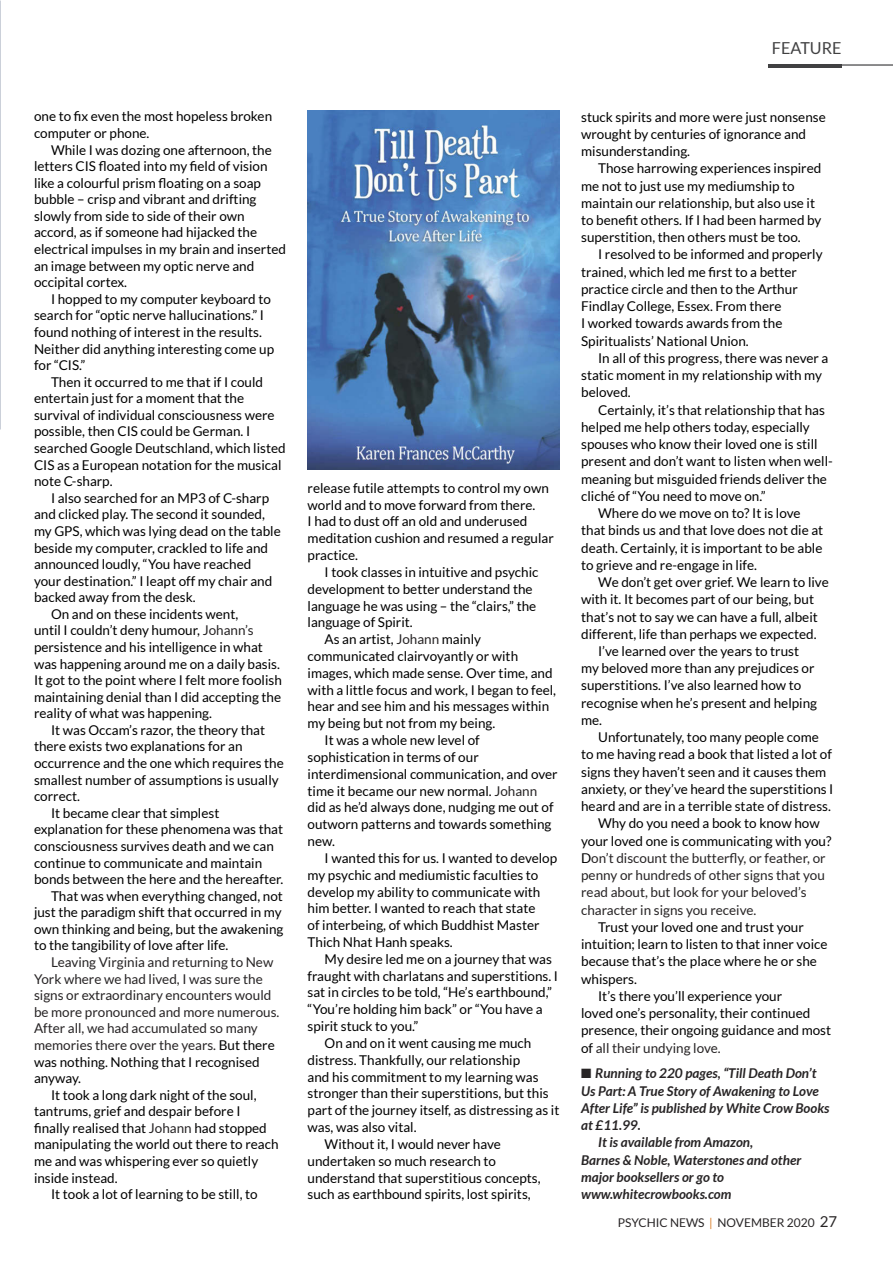
<style>
.page{position:relative;width:893px;height:1263px;background:#fff}
.page>*{position:absolute;margin:0;border:0;box-sizing:border-box;transform-origin:0 0}
.t1{font:16.5px "Lato";color:#414142}
.Normal__Web{font:13.5px/16.6px "Lato";color:#000}
.Normal__Web-2{font:13.5px/16.6px "Lato";color:#272425}
.t2{font:italic 700 13.5px/17.2px "Lato";color:#272425}
.t3{font:12px "Lato";color:#272425}
.s1{color:#272425}
.s2{color:#000}
.s3{color:#db812e}
.s4{font-size:15px}
</style>
<div class="page">
<hr style="left:768px;top:64px;width:125px;height:2px;background:#414142">
<hr style="left:768px;top:64px;width:74px;height:4px;background:#414142">
<img style="left:0;top:74px;width:1px;height:356px">
<img style="left:308px;top:111px;width:252px;height:358px">
<p class="t1" style="left:772px;top:39px;width:71px">FEATURE</p>
<p class="Normal__Web" style="left:34px;top:108px;width:240px">one to fix even the most hopeless broken computer or phone.</p>
<p class="Normal__Web" style="left:34px;top:141px;width:253px;text-indent:17px">While I was dozing one afternoon, the letters CIS floated into my field of vision like a colourful prism floating on a soap bubble – crisp and vibrant and drifting slowly from side to side of their own accord, as if someone had hijacked the electrical impulses in my brain and inserted an image between my optic nerve and occipital cortex.</p>
<p class="Normal__Web" style="left:34px;top:290px;width:242px;text-indent:17px">I hopped to my computer keyboard to search for “optic nerve hallucinations.” I found nothing of interest in the results.<br>Neither did anything interesting come up for “CIS.”</p>
<p class="Normal__Web" style="left:34px;top:373px;width:253px;text-indent:17px">Then it occurred to me that if I could entertain just for a moment that the survival of individual consciousness were possible, then CIS could be German. I searched Google Deutschland, which listed CIS as a European notation for the musical note C-sharp.</p>
<p class="Normal__Web" style="left:34px;top:489px;width:248px;text-indent:17px">I also searched for an MP3 of C-sharp and clicked play. The second it sounded, my GPS, which was lying dead on the table beside my computer, crackled to life and announced loudly, “You have reached your destination.” I leapt off my chair and backed away from the desk.</p>
<p class="Normal__Web" style="left:34px;top:605px;width:249px;text-indent:17px">On and on these incidents went,<br>until I couldn’t deny humour, <span class="s1">Johann’s </span>persistence and his intelligence in what was happening around me on a daily basis.<br>It got to the point where I felt more foolish maintaining denial than I did accepting the reality of what was happening.</p>
<p class="Normal__Web" style="left:34px;top:722px;width:251px;text-indent:17px">It was Occam’s razor, the theory that there exists two explanations for an occurrence and the one which requires the smallest number of assumptions is usually correct.</p>
<p class="Normal__Web" style="left:34px;top:804px;width:251px;text-indent:17px">It became clear that simplest explanation for these phenomena was that consciousness survives death and we can continue to communicate and maintain bonds between the here and the hereafter.</p>
<p class="Normal__Web" style="left:34px;top:887px;width:251px;text-indent:17px">That was when everything changed, not just the paradigm shift that occurred in my own thinking and being, but the awakening to the tangibility of love after life.</p>
<p class="Normal__Web-2" style="left:34px;top:954px;width:247px;text-indent:17px">Leaving Virginia and returning to New York where we had lived, I was sure the signs or extraordinary encounters would be more pronounced and more numerous.<br>After all, we had accumulated so many memories there over the years. <span class="s2">But there was nothing. Nothing that I recognised anyway.</span></p>
<p class="Normal__Web" style="left:34px;top:1086px;width:246px;text-indent:17px">It took a long dark night of the soul, tantrums, grief and despair before I finally realised that <span class="s1">Johann</span> had stopped manipulating the world out there to reach me and was whispering ever so quietly inside instead.</p>
<p class="Normal__Web" style="left:51px;top:1186px;width:208px">It took a lot of learning to be still, to</p>
<p class="Normal__Web" style="left:308px;top:479px;width:248px">release futile attempts to control my own world and to move forward from there.<br>I had to dust off an old and underused meditation cushion and resumed a regular practice.</p>
<p class="Normal__Web" style="left:308px;top:563px;width:232px;text-indent:17px">I took classes in intuitive and psychic development to better understand the language he was using – the “clairs,” the language of Spirit.</p>
<p class="Normal__Web" style="left:308px;top:631px;width:250px;text-indent:17px">As an artist, <span class="s1">Johann</span> mainly communicated clairvoyantly or with images, which made sense. Over time, and with a little focus and work, I began to feel, hear and see him and his messages within my being but not from my being.</p>
<p class="Normal__Web" style="left:308px;top:732px;width:252px;text-indent:17px">It was a whole new level of sophistication in terms of our interdimensional communication, and over time it became our new normal. <span class="s1">Johann </span>did as he’d always done, nudging me out of outworn patterns and towards something new.</p>
<p class="Normal__Web" style="left:308px;top:849px;width:251px;text-indent:17px">I wanted this for us. I wanted to develop my psychic and mediumistic faculties to develop my ability to communicate with him better. I wanted to reach that state<br>of interbeing, of which Buddhist Master Thich Nhat Hanh speaks.</p>
<p class="Normal__Web" style="left:308px;top:950px;width:252px;text-indent:17px">My desire led me on a journey that was fraught with charlatans and superstitions. I sat in circles to be told, “He’s earthbound,” “You’re holding him back” or “You have a spirit stuck to you.”</p>
<p class="Normal__Web" style="left:308px;top:1034px;width:253px;text-indent:17px">On and on it went causing me much distress. Thankfully, our relationship<br>and his commitment to my learning was stronger than their superstitions, but this part of the journey itself, as distressing as it was, was also vital.</p>
<p class="Normal__Web" style="left:308px;top:1135px;width:235px;text-indent:17px">Without it, I would never have undertaken so much research to understand that superstitious concepts, such as earthbound spirits, lost spirits,</p>
<p class="Normal__Web" style="left:581px;top:108px;width:246px;line-height:17.2px">stuck spirits and more were just nonsense wrought by centuries of ignorance and misunderstanding.</p>
<p class="Normal__Web" style="left:581px;top:160px;width:242px;line-height:17.2px;text-indent:17px">Those harrowing experiences inspired me not to just use my mediumship to maintain our relationship, but also use it to benefit others. If I had been harmed by superstition, then others must be too.</p>
<p class="Normal__Web" style="left:581px;top:246px;width:243px;line-height:17.2px;text-indent:17px">I resolved to be informed and properly trained, which led me first to a better practice circle and then to the Arthur Findlay College, Essex. From there<br>I worked towards awards from the Spiritualists’ National Union.</p>
<p class="Normal__Web" style="left:581px;top:349px;width:249px;line-height:17.2px;text-indent:17px">In all of this progress, there was never a static moment in my relationship with my beloved.</p>
<p class="Normal__Web" style="left:581px;top:401px;width:253px;line-height:17.2px;text-indent:17px">Certainly, it’s that relationship that has helped me help others today, especially spouses who know their loved one is still present and don’t want to listen when well&shy;meaning but misguided friends deliver the cliché of “You need to move on.”</p>
<p class="Normal__Web" style="left:581px;top:504px;width:244px;line-height:17.2px;text-indent:17px">Where do we move on to? It is love that binds us and that love does not die at death. Certainly, it is important to be able to grieve and re-engage in life.</p>
<p class="Normal__Web" style="left:581px;top:573px;width:249px;line-height:17.2px;text-indent:17px">We don’t get over grief. We learn to live with it. It becomes part of our being, but that’s not to say we can have a full, albeit different, life than perhaps we expected.</p>
<p class="Normal__Web" style="left:581px;top:642px;width:237px;line-height:17.2px;text-indent:17px">I’ve learned over the years to trust my beloved more than any prejudices or superstitions. I’ve also learned how to recognise when he’s present and helping me.</p>
<p class="Normal__Web" style="left:581px;top:729px;width:254px;line-height:17.2px;text-align:center">Unfortunately, too many people come<br>to me having read a book that listed a lot of signs they haven’t seen and it causes them anxiety, or they’ve heard the superstitions I heard and are in a terrible state of distress.</p>
<p class="Normal__Web-2" style="left:581px;top:815px;width:252px;line-height:17.2px;text-indent:17px"><span class="s2">Why do you need a book to know how your loved one is communicating with you?<br>D</span>on’t discount the butterfly, or feather, or penny or hundreds of other signs that you read about, but look for your beloved’s character in signs you receive.</p>
<p class="Normal__Web" style="left:581px;top:918px;width:248px;line-height:17.2px;text-indent:17px">Trust your loved one and trust your intuition; learn to listen to that inner voice because that’s the place where he or she whispers.</p>
<p class="Normal__Web" style="left:581px;top:987px;width:251px;line-height:17.2px;text-indent:17px">It’s there you’ll experience your<br>loved one’s personality, their continued presence, their ongoing guidance and most of <span class="s1">all their undying love.</span></p>
<p class="t2" style="left:581px;top:1065px;width:250px">■ Running to 220 pages, “Till Death Don’t Us Part: A True Story of Awakening to Love After Life” is published by White Crow Books at £11.99.</p>
<p class="t2" style="left:581px;top:1134px;width:222px;text-indent:17px">It is available from Amazon,<br>Barnes &amp; Noble, Waterstones and other major booksellers or go to www.whitecrowbooks.com</p>
<p class="t3" style="left:618px;top:1216px;width:221px">PSYCHIC NEWS <span class="s3">|</span> NOVEMBER 2020 <span class="s4">27</span></p>
</div>
